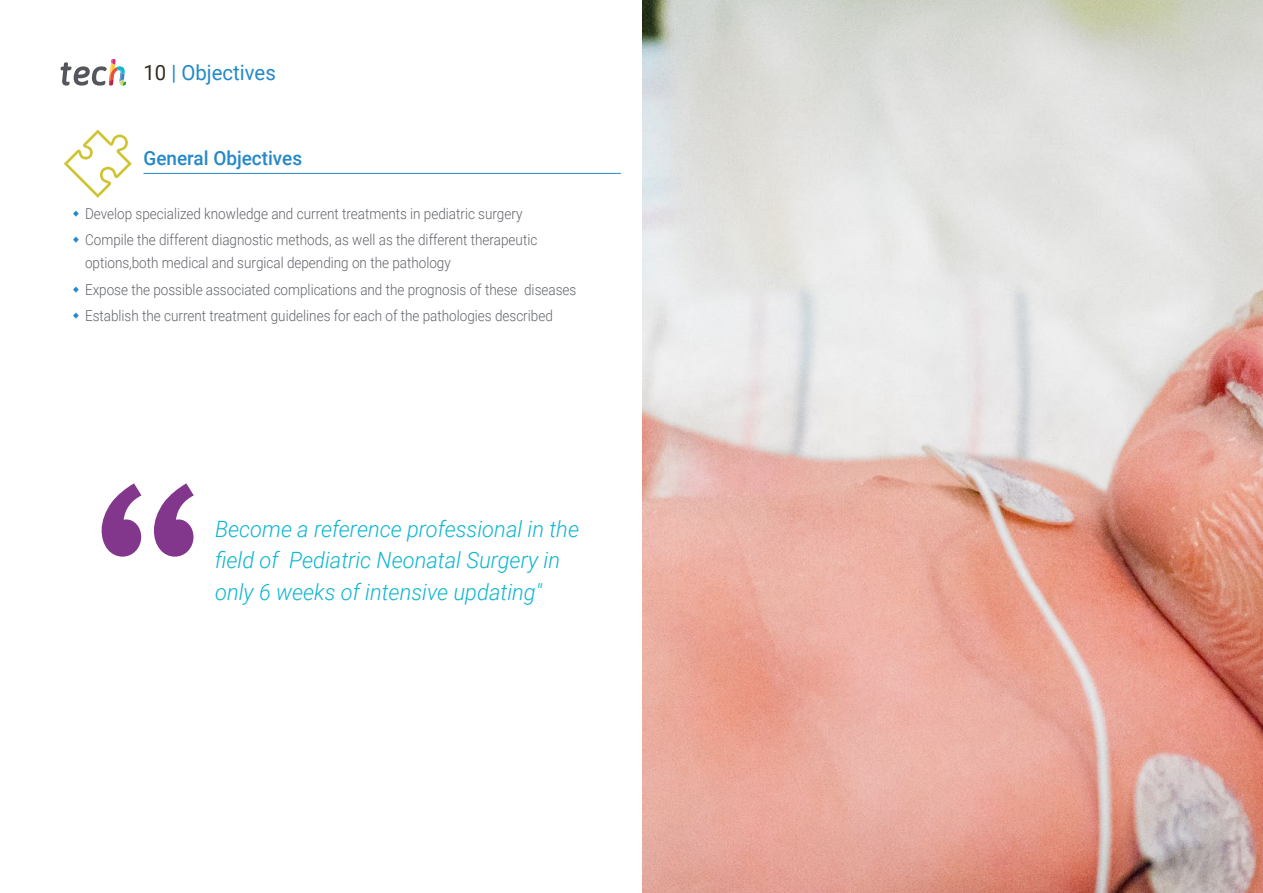
<style>
.page{position:relative;width:1263px;height:893px;background:#fff}
.page>*{position:absolute;margin:0;border:0;box-sizing:border-box;transform-origin:0 0}
.t1{font:italic 300 22.5px/31.5px "Roboto";color:#0fb6cf}
.t2{font:21px "Roboto";color:#2488c9}
.t3{font:500 19.5px "Roboto";color:#2488c9}
.t4{font:300 15px/26.7px "Roboto";color:#61646a;scale:.9 1}
.s1{color:#312e20}
</style>
<div class="page">
<hr style="left:144px;top:173px;width:477px;height:1px;background:#2488c9">
<svg style="left:64px;top:130px;width:68px;height:68px"></svg>
<svg style="left:61px;top:59px;width:65px;height:27px"></svg>
<img style="left:642px;top:0;width:621px;height:893px">
<svg style="left:102px;top:483px;width:92px;height:74px"></svg>
<h2 class="t2" style="left:144px;top:57px;width:134px"><span class="s1">10</span> | Objectives</h2>
<h3 class="t3" style="left:144px;top:144px;width:160px">General Objectives</h3>
<p class="t4" style="left:85px;top:199px;width:504px">Develop specialized knowledge and current treatments in pediatric surgery<br>Compile the different diagnostic methods, as well as the different therapeutic</p>
<p class="t4" style="left:85px;top:249px;width:547px">options,both medical and surgical depending on the pathology<br>Expose the possible associated complications and the prognosis of these diseases<br>Establish the current treatment guidelines for each of the pathologies described</p>
<h1 class="t1" style="left:215px;top:512px;width:365px">Become a reference professional in the field of Pediatric Neonatal Surgery in only 6 weeks of intensive updating"</h1>
</div>
